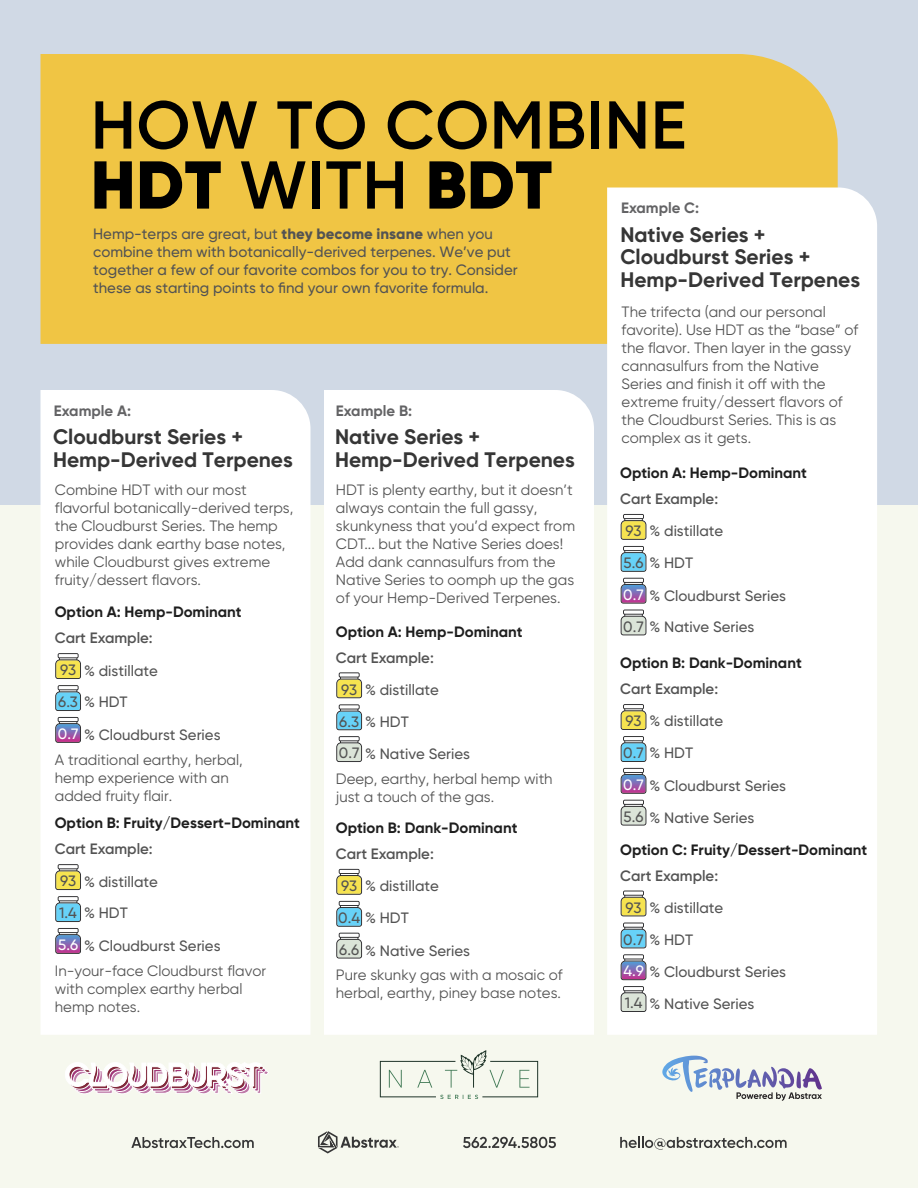
<style>
.page{position:relative;width:918px;height:1188px;background:#fff}
.page>*{position:absolute;margin:0;border:0;box-sizing:border-box;transform-origin:0 0}
.t1{font:600 67.5px/60px "Gilroy";letter-spacing:.01em;color:#000}
.t2{font:700 21px/22.5px "Gilroy";color:#363636}
.t3{font:15px/18px "Gilroy";color:#535353}
.t4{font:500 15px/32.1px "Gilroy";color:#535353}
.t5{font:700 15px "Gilroy";color:#1e1e1e}
.t6{font:600 15px "Gilroy";color:#535353}
.t7{font:700 15px "Gilroy";color:#636365}
.s1{font-weight:900}
.s2{font-weight:800}
.s3{color:#fff}
</style>
<div class="page">
<div style="left:1px;top:0;width:917px;height:1188px;background:#f6f8ee"></div>
<div style="left:0;top:0;width:918px;height:505px;background:#d0d9e5"></div>
<div style="left:40px;top:54px;width:798px;height:290px;background:#f0c544"></div>
<div style="left:40px;top:390px;width:270px;height:645px;background:#fff"></div>
<div style="left:324px;top:390px;width:270px;height:645px;background:#fff"></div>
<svg style="left:55px;top:864px;width:26px;height:26px"></svg>
<svg style="left:55px;top:896px;width:26px;height:26px"></svg>
<svg style="left:55px;top:928px;width:26px;height:26px"></svg>
<svg style="left:55px;top:653px;width:26px;height:26px"></svg>
<svg style="left:55px;top:685px;width:26px;height:26px"></svg>
<svg style="left:55px;top:717px;width:26px;height:26px"></svg>
<svg style="left:336px;top:869px;width:26px;height:26px"></svg>
<svg style="left:336px;top:901px;width:26px;height:26px"></svg>
<svg style="left:336px;top:933px;width:26px;height:26px"></svg>
<svg style="left:336px;top:672px;width:26px;height:26px"></svg>
<svg style="left:336px;top:704px;width:26px;height:26px"></svg>
<svg style="left:336px;top:736px;width:26px;height:26px"></svg>
<div style="left:607px;top:188px;width:270px;height:847px;background:#fff"></div>
<svg style="left:621px;top:514px;width:25px;height:26px"></svg>
<svg style="left:621px;top:546px;width:25px;height:26px"></svg>
<svg style="left:621px;top:578px;width:25px;height:26px"></svg>
<svg style="left:621px;top:610px;width:25px;height:25px"></svg>
<svg style="left:621px;top:704px;width:25px;height:26px"></svg>
<svg style="left:621px;top:736px;width:25px;height:26px"></svg>
<svg style="left:621px;top:768px;width:25px;height:26px"></svg>
<svg style="left:621px;top:800px;width:25px;height:26px"></svg>
<svg style="left:621px;top:891px;width:25px;height:25px"></svg>
<svg style="left:621px;top:923px;width:25px;height:25px"></svg>
<svg style="left:621px;top:954px;width:25px;height:26px"></svg>
<svg style="left:621px;top:986px;width:25px;height:26px"></svg>
<svg style="left:380px;top:1050px;width:158px;height:49px"></svg>
<svg style="left:662px;top:1056px;width:160px;height:45px"></svg>
<svg style="left:65px;top:1062px;width:204px;height:32px"></svg>
<svg style="left:463px;top:1137px;width:93px;height:11px"></svg>
<svg style="left:131px;top:1137px;width:123px;height:11px"></svg>
<svg style="left:318px;top:1131px;width:81px;height:22px"></svg>
<svg style="left:620px;top:1136px;width:167px;height:14px"></svg>
<h1 class="t1" style="left:91px;top:94px;width:597px">HOW TO COMBINE<br><span class="s1">HDT</span> WITH <span class="s1">BDT</span></h1>
<p class="t4" style="left:93px;top:225px;width:426px;line-height:18px">Hemp-terps are great, but <span class="s2">they become insane</span> when you combine them with botanically-derived terpenes. We’ve put together a few of our favorite combos for you to try. Consider these as starting points to find your own favorite formula.</p>
<p class="t7" style="left:621px;top:198px;width:80px">Example C:</p>
<h2 class="t2" style="left:620px;top:223px;width:241px">Native Series +<br>Cloudburst Series +<br>Hemp-Derived Terpenes</h2>
<p class="t7" style="left:54px;top:401px;width:79px">Example A:</p>
<p class="t7" style="left:336px;top:401px;width:78px">Example B:</p>
<h2 class="t2" style="left:53px;top:426px;width:241px">Cloudburst Series +<br>Hemp-Derived Terpenes</h2>
<p class="t3" style="left:55px;top:481px;width:240px">Combine HDT with our most flavorful botanically-derived terps, the Cloudburst Series. The hemp provides dank earthy base notes, while Cloudburst gives extreme fruity/dessert flavors.</p>
<p class="t5" style="left:55px;top:603px;width:188px">Option A: Hemp-Dominant</p>
<p class="t6" style="left:55px;top:629px;width:100px">Cart Example:</p>
<p class="t4" style="left:58px;top:654px;width:164px;text-indent:26px">% distillate<br>6.3 % HDT<br><span class="s3">0.7</span> % Cloudburst Series</p>
<p class="t4" style="left:60px;top:654px;width:18px">93</p>
<p class="t3" style="left:55px;top:750px;width:189px">A traditional earthy, herbal, hemp experience with an added fruity flair.</p>
<p class="t5" style="left:55px;top:814px;width:247px">Option B: Fruity/Dessert-Dominant</p>
<p class="t6" style="left:55px;top:840px;width:100px">Cart Example:</p>
<p class="t4" style="left:84px;top:865px;width:75px">% distillate</p>
<p class="t4" style="left:84px;top:897px;width:45px">% HDT</p>
<p class="t4" style="left:58px;top:929px;width:164px"><span class="s3">5.6</span> % Cloudburst Series</p>
<p class="t4" style="left:59px;top:865px;width:19px">93<br>1.4</p>
<p class="t3" style="left:55px;top:961px;width:213px">In-your-face Cloudburst flavor with complex earthy herbal hemp notes.</p>
<h2 class="t2" style="left:335px;top:426px;width:241px">Native Series +<br>Hemp-Derived Terpenes</h2>
<p class="t3" style="left:336px;top:481px;width:241px">HDT is plenty earthy, but it doesn’t always contain the full gassy, skunkyness that you’d expect from<br>CDT... but the Native Series does!<br>Add dank cannasulfurs from the<br>Native Series to oomph up the gas of your Hemp-Derived Terpenes.</p>
<p class="t5" style="left:336px;top:622px;width:188px">Option A: Hemp-Dominant</p>
<p class="t6" style="left:336px;top:648px;width:100px">Cart Example:</p>
<p class="t4" style="left:339px;top:673px;width:133px;text-indent:26px">% distillate<br>6.3 % HDT<br>0.7 % Native Series</p>
<p class="t4" style="left:341px;top:673px;width:18px">93</p>
<p class="t3" style="left:336px;top:769px;width:218px">Deep, earthy, herbal hemp with just a touch of the gas.</p>
<p class="t5" style="left:336px;top:818px;width:183px">Option B: Dank-Dominant</p>
<p class="t6" style="left:336px;top:845px;width:100px">Cart Example:</p>
<p class="t4" style="left:338px;top:870px;width:133px;text-indent:27px">% distillate<br>0.4 % HDT<br>6.6 % Native Series</p>
<p class="t4" style="left:341px;top:870px;width:18px">93</p>
<p class="t3" style="left:336px;top:966px;width:228px">Pure skunky gas with a mosaic of herbal, earthy, piney base notes.</p>
<p class="t3" style="left:622px;top:303px;width:238px">The trifecta (and our personal favorite). Use HDT as the “base” of the flavor. Then layer in the gassy cannasulfurs from the Native<br>Series and finish it off with the extreme fruity/dessert flavors of the Cloudburst Series. This is as complex as it gets.</p>
<p class="t5" style="left:620px;top:463px;width:188px">Option A: Hemp-Dominant</p>
<p class="t6" style="left:620px;top:490px;width:100px">Cart Example:</p>
<p class="t4" style="left:623px;top:515px;width:164px;text-indent:26px">% distillate<br>5.6 % HDT<br><span class="s3">0.7</span> % Cloudburst Series</p>
<p class="t4" style="left:625px;top:515px;width:18px">93</p>
<p class="t4" style="left:623px;top:611px;width:133px">0.7 % Native Series</p>
<p class="t5" style="left:620px;top:654px;width:183px">Option B: Dank-Dominant</p>
<p class="t6" style="left:620px;top:680px;width:100px">Cart Example:</p>
<p class="t4" style="left:623px;top:705px;width:164px;text-indent:26px">% distillate<br>0.7 % HDT<br><span class="s3">0.7</span> % Cloudburst Series</p>
<p class="t4" style="left:625px;top:705px;width:18px">93</p>
<p class="t4" style="left:624px;top:801px;width:132px">5.6 % Native Series</p>
<p class="t5" style="left:620px;top:840px;width:249px">Option C: Fruity/Dessert-Dominant</p>
<p class="t6" style="left:620px;top:866px;width:100px">Cart Example:</p>
<p class="t4" style="left:623px;top:891px;width:164px;text-indent:26px">% distillate<br>0.7 % HDT<br><span class="s3">4.9</span> % Cloudburst Series</p>
<p class="t4" style="left:625px;top:891px;width:18px">93</p>
<p class="t4" style="left:625px;top:988px;width:131px">1.4 % Native Series</p>
</div>
